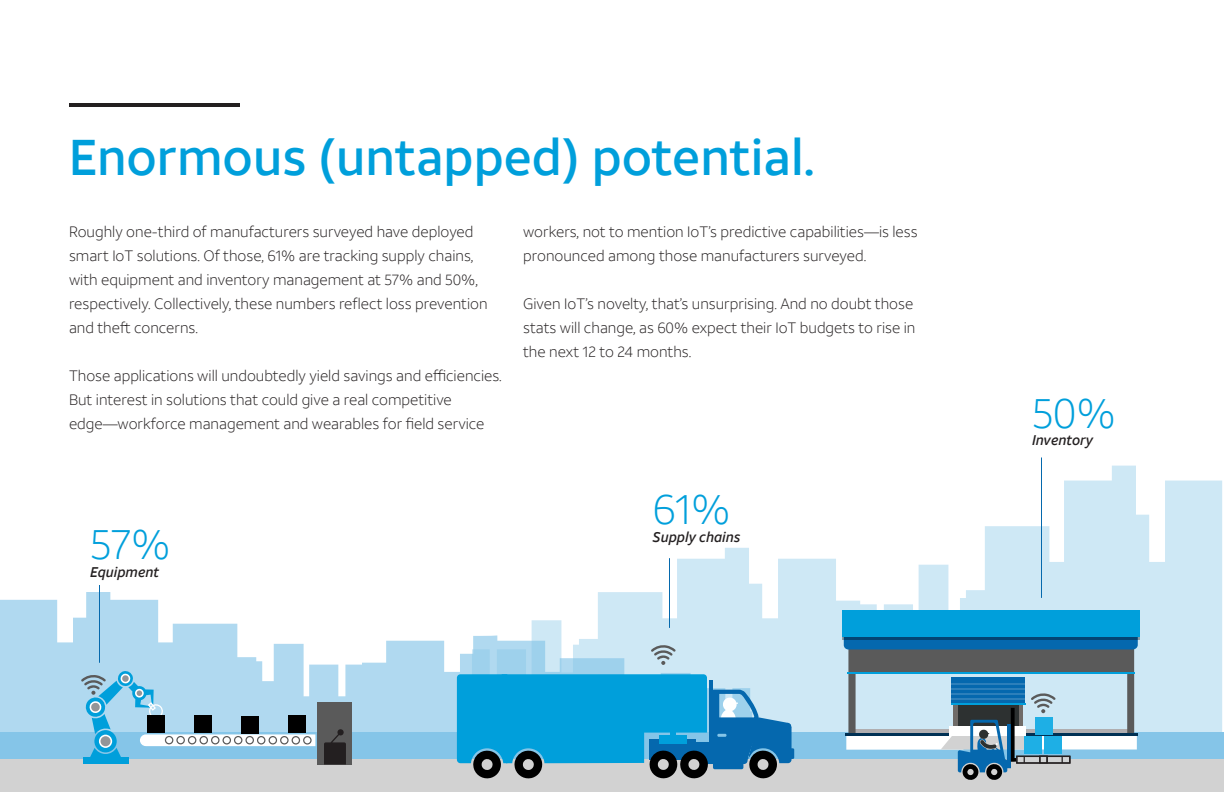
<style>
.page{position:relative;width:1224px;height:792px;background:#fff}
.page>*{position:absolute;margin:0;border:0;box-sizing:border-box;transform-origin:0 0}
.t1{font:500 50px "ATT Aleck Sans";color:#009fdb}
.t2{font:300 42px "ATT Aleck Sans";color:#009fdb}
.t3{font:300 15px/24px "ATT Aleck Sans";color:#231f20}
.t4{font:italic 500 14px "ATT Aleck Sans";color:#231f20}
</style>
<div class="page">
<svg style="left:677px;top:466px;width:545px;height:266px;fill:#cee8f5"></svg>
<svg style="left:0;top:592px;width:752px;height:140px"></svg>
<div style="left:0;top:732px;width:1224px;height:60px;background:#85c5e8"></div>
<div style="left:0;top:759px;width:1224px;height:33px;background:#d2d2d2"></div>
<div style="left:844px;top:629px;width:294px;height:20px;background:linear-gradient(to right,#034574,#034574);border-radius:5px"></div>
<hr style="left:845px;top:733px;width:118px;height:3px;background:#003154">
<hr style="left:1011px;top:733px;width:127px;height:3px;background:#003154">
<div style="left:842px;top:610px;width:297px;height:27px;background:#009fdb"></div>
<hr style="left:842px;top:637px;width:297px;height:2px;background:#000">
<div style="left:83px;top:757px;width:45px;height:7px;background:#009fdb"></div>
<div style="left:318px;top:702px;width:34px;height:62px;background:#5a5a5a"></div>
<svg style="left:324px;top:729px;width:22px;height:35px"></svg>
<svg style="left:81px;top:670px;width:234px;height:87px"></svg>
<div style="left:303px;top:736px;width:9px;height:9px;border:1px solid #5a5a5a;border-radius:50%"></div>
<div style="left:292px;top:736px;width:8px;height:9px;border:1px solid #5a5a5a;border-radius:50%"></div>
<div style="left:280px;top:736px;width:9px;height:9px;border:1px solid #5a5a5a;border-radius:50%"></div>
<div style="left:269px;top:736px;width:8px;height:9px;border:1px solid #5a5a5a;border-radius:50%"></div>
<div style="left:257px;top:736px;width:8px;height:9px;border:1px solid #5a5a5a;border-radius:50%"></div>
<div style="left:245px;top:736px;width:9px;height:8px;border:1px solid #5a5a5a;border-radius:50%"></div>
<div style="left:234px;top:736px;width:8px;height:8px;border:1px solid #5a5a5a;border-radius:50%"></div>
<div style="left:223px;top:736px;width:8px;height:9px;border:1px solid #5a5a5a;border-radius:50%"></div>
<div style="left:211px;top:736px;width:9px;height:8px;border:1px solid #5a5a5a;border-radius:50%"></div>
<div style="left:199px;top:736px;width:9px;height:8px;border:1px solid #5a5a5a;border-radius:50%"></div>
<div style="left:188px;top:736px;width:8px;height:8px;border:1px solid #5a5a5a;border-radius:50%"></div>
<div style="left:176px;top:736px;width:9px;height:8px;border:1px solid #5a5a5a;border-radius:50%"></div>
<div style="left:165px;top:736px;width:8px;height:8px;border:1px solid #5a5a5a;border-radius:50%"></div>
<svg style="left:457px;top:674px;width:337px;height:105px;background:#2e99c6"></svg>
<svg style="left:846px;top:641px;width:291px;height:139px"></svg>
<svg style="left:651px;top:644px;width:25px;height:21px"></svg>
<hr style="left:69px;top:103px;width:171px;height:4px;background:#231f20">
<hr style="left:1041px;top:458px;width:1px;height:140px;background:#0569ad">
<hr style="left:669px;top:558px;width:1px;height:70px;background:#0569ad">
<hr style="left:99px;top:585px;width:1px;height:78px;background:#0569ad">
<p class="t1" style="left:69px;top:126px;width:747px">Enormous (untapped) potential.</p>
<p class="t3" style="left:69px;top:220px;width:420px">Roughly one-third of manufacturers surveyed have deployed smart IoT solutions. Of those, 61% are tracking supply chains, with equipment and inventory management at 57% and 50%, respectively. Collectively, these numbers reflect loss prevention and theft concerns.</p>
<p class="t3" style="left:69px;top:364px;width:434px">Those applications will undoubtedly yield savings and efficiencies.<br>But interest in solutions that could give a real competitive edge—workforce management and wearables for field service</p>
<p class="t3" style="left:523px;top:220px;width:396px">workers, not to mention IoT’s predictive capabilities—is less pronounced among those manufacturers surveyed.</p>
<p class="t3" style="left:523px;top:292px;width:394px">Given IoT’s novelty, that’s unsurprising. And no doubt those stats will change, as 60% expect their IoT budgets to rise in the next 12 to 24 months.</p>
<p class="t2" style="left:90px;top:519px;width:82px">57%</p>
<p class="t4" style="left:90px;top:563px;width:71px">Equipment</p>
<p class="t2" style="left:652px;top:484px;width:80px">61%</p>
<p class="t4" style="left:652px;top:528px;width:90px">Supply chains</p>
<p class="t2" style="left:1032px;top:387px;width:86px">50%</p>
<p class="t4" style="left:1032px;top:431px;width:63px">Inventory</p>
</div>
